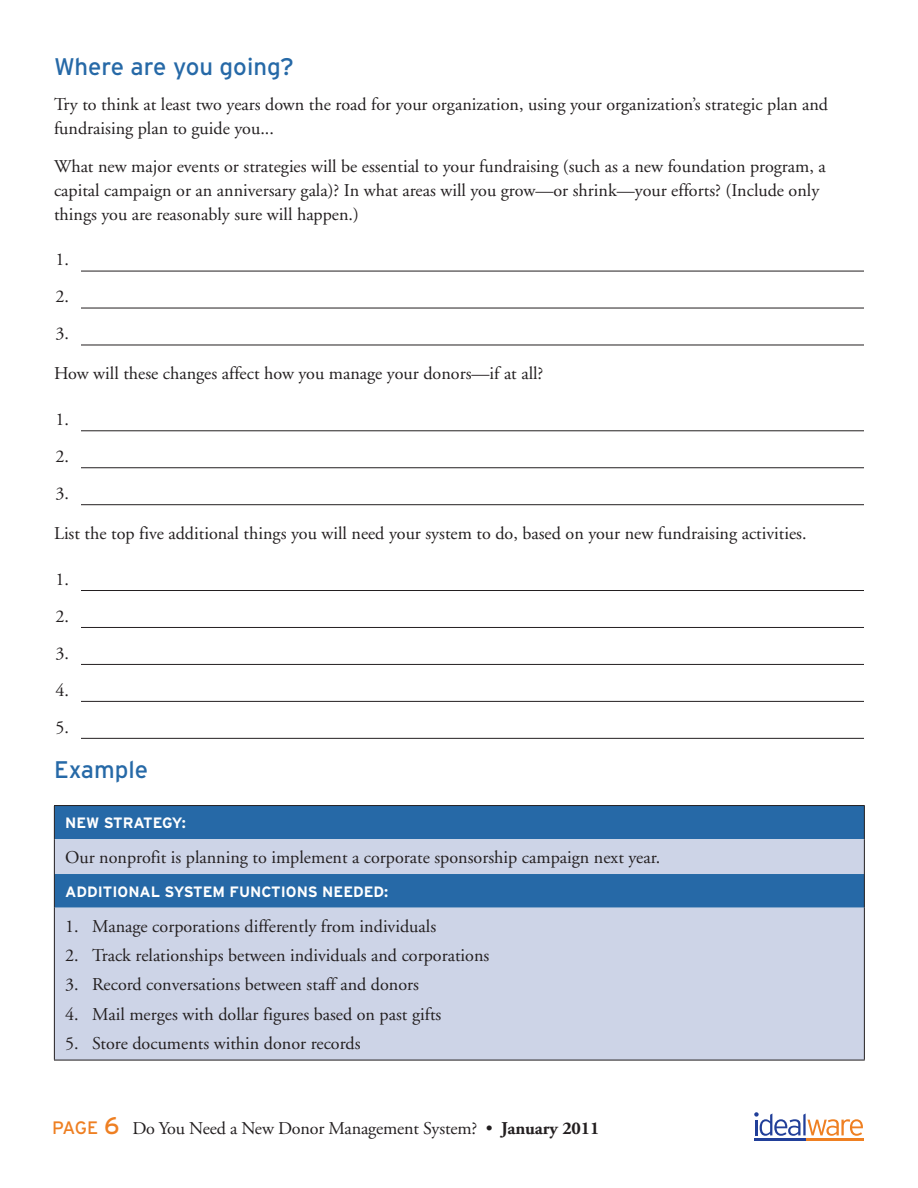
<style>
.page{position:relative;width:918px;height:1188px;background:#fff}
.page>*{position:absolute;margin:0;border:0;box-sizing:border-box;transform-origin:0 0}
.IW_Second_Level{font:24px "Interstate";color:#2669a7}
.body{font:18px/24px "Adobe Garamond";color:#231f20}
.bullet{font:18px "Adobe Garamond";color:#231f20}
.Numbered_Answer{font:18px "Adobe Garamond";color:#231f20}
.chart_title{font:700 15px "Interstate";color:#fff}
.s1{font-family:"Interstate";color:#ee7f22}
.s2{font-family:"Interstate";font-size:24px;color:#ee7f22}
.s3{font-weight:700}
</style>
<div class="page">
<hr style="left:754px;top:1138px;width:52px;height:3px;background:#213f99">
<hr style="left:807px;top:1138px;width:57px;height:3px;background:#ef8022">
<svg style="left:754px;top:1112px;width:109px;height:24px"></svg>
<hr style="left:81px;top:271px;width:783px;height:1px;background:#231f20">
<hr style="left:81px;top:308px;width:783px;height:1px;background:#231f20">
<hr style="left:81px;top:345px;width:783px;height:1px;background:#231f20">
<hr style="left:81px;top:430px;width:783px;height:1px;background:#231f20">
<hr style="left:81px;top:467px;width:783px;height:1px;background:#231f20">
<hr style="left:81px;top:504px;width:783px;height:1px;background:#231f20">
<hr style="left:81px;top:590px;width:783px;height:1px;background:#231f20">
<hr style="left:81px;top:627px;width:783px;height:1px;background:#231f20">
<hr style="left:81px;top:664px;width:783px;height:1px;background:#231f20">
<hr style="left:81px;top:701px;width:783px;height:1px;background:#231f20">
<hr style="left:81px;top:738px;width:783px;height:1px;background:#231f20">
<div style="left:55px;top:806px;width:809px;height:33px;background:#2669a7"></div>
<svg style="left:55px;top:839px;width:809px;height:221px;background:#b3c3dc"></svg>
<hr style="left:54px;top:805px;width:811px;height:1px;background:#231f20">
<hr style="left:54px;top:806px;width:1px;height:33px;background:#231f20">
<hr style="left:864px;top:806px;width:1px;height:33px;background:#231f20">
<hr style="left:54px;top:839px;width:1px;height:35px;background:#231f20">
<hr style="left:864px;top:839px;width:1px;height:35px;background:#231f20">
<hr style="left:54px;top:874px;width:1px;height:34px;background:#231f20">
<hr style="left:864px;top:874px;width:1px;height:34px;background:#231f20">
<hr style="left:54px;top:908px;width:1px;height:152px;background:#231f20">
<hr style="left:864px;top:908px;width:1px;height:152px;background:#231f20">
<hr style="left:54px;top:1060px;width:811px;height:1px;background:#231f20">
<p class="IW_Second_Level" style="left:54px;top:53px;width:241px">Where are you going?</p>
<p class="body" style="left:54px;top:92px;width:776px">Try to think at least two years down the road for your organization, using your organization’s strategic plan and fundraising plan to guide you...</p>
<p class="body" style="left:54px;top:154px;width:773px">What new major events or strategies will be essential to your fundraising (such as a new foundation program, a capital campaign or an anniversary gala)? In what areas will you grow—or shrink—your efforts? (Include only things you are reasonably sure will happen.)</p>
<p class="Numbered_Answer" style="left:56px;top:250px;width:15px">1.</p>
<p class="Numbered_Answer" style="left:56px;top:287px;width:15px">2.</p>
<p class="Numbered_Answer" style="left:56px;top:324px;width:15px">3.</p>
<p class="body" style="left:54px;top:362px;width:491px">How will these changes affect how you manage your donors—if at all?</p>
<p class="Numbered_Answer" style="left:56px;top:410px;width:15px">1.</p>
<p class="Numbered_Answer" style="left:56px;top:447px;width:15px">2.</p>
<p class="Numbered_Answer" style="left:56px;top:484px;width:15px">3.</p>
<p class="body" style="left:54px;top:522px;width:754px">List the top five additional things you will need your system to do, based on your new fundraising activities.</p>
<p class="Numbered_Answer" style="left:56px;top:569px;width:15px">1.</p>
<p class="Numbered_Answer" style="left:56px;top:606px;width:15px">2.</p>
<p class="Numbered_Answer" style="left:56px;top:643px;width:15px">3.</p>
<p class="Numbered_Answer" style="left:56px;top:680px;width:15px">4.</p>
<p class="Numbered_Answer" style="left:56px;top:717px;width:15px">5.</p>
<p class="IW_Second_Level" style="left:54px;top:756px;width:96px">Example</p>
<p class="chart_title" style="left:65px;top:815px;width:122px">NEW STRATEGY:</p>
<p class="body" style="left:65px;top:846px;width:597px">Our nonprofit is planning to implement a corporate sponsorship campaign next year.</p>
<p class="chart_title" style="left:65px;top:883px;width:325px">ADDITIONAL SYSTEM FUNCTIONS NEEDED:</p>
<p class="bullet" style="left:65px;top:916px;width:373px">1. Manage corporations differently from individuals</p>
<p class="bullet" style="left:65px;top:946px;width:426px">2. Track relationships between individuals and corporations</p>
<p class="bullet" style="left:65px;top:975px;width:355px">3. Record conversations between staff and donors</p>
<p class="bullet" style="left:65px;top:1005px;width:378px">4. Mail merges with dollar figures based on past gifts</p>
<p class="bullet" style="left:65px;top:1034px;width:297px">5. Store documents within donor records</p>
<p class="body" style="left:52px;top:1117px;width:549px"><span class="s1">PAGE</span> <span class="s2">6</span> Do You Need a New Donor Management System? • <span class="s3">January 2011</span></p>
</div>
